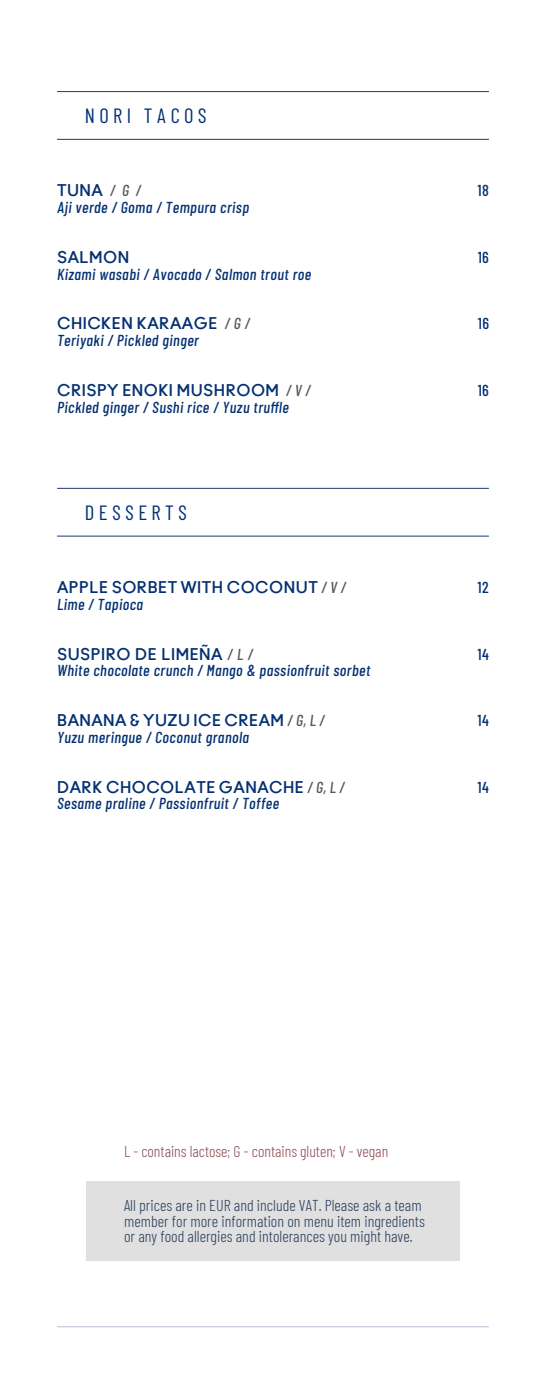
<style>
.page{position:relative;width:546px;height:1389px;background:#fff}
.page>*{position:absolute;margin:0;border:0;box-sizing:border-box;transform-origin:0 0}
.t1{font:20.65px "Barlow Condensed";letter-spacing:.21em;color:#043072}
.t2{font:italic 500 15.92px "Barlow Condensed";letter-spacing:.03em;color:#043072}
.t3{font:700 15.92px "Ano";letter-spacing:.03em;color:#043072}
.t4{font:500 15.92px "Barlow Condensed";letter-spacing:.03em;color:#043072}
.t5{font:300 15.75px/15.6px "Barlow Condensed";color:#293f5a}
.t6{font:300 15.75px "Barlow Condensed";color:#8e4c57}
.s1{font-family:"Barlow Condensed";font-weight:500;font-style:italic;color:#57585a}
</style>
<div class="page">
<hr style="left:57px;top:91px;width:432px;height:1px;background:#1d3a6c">
<hr style="left:57px;top:139px;width:432px;height:1px;background:#1d3a6c">
<hr style="left:57px;top:1326px;width:432px;height:1px;background:#bac0d7">
<hr style="left:57px;top:488px;width:432px;height:1px;background:#1d3a6c">
<hr style="left:57px;top:536px;width:432px;height:1px;background:#1d3a6c">
<div style="left:86px;top:1182px;width:374px;height:79px;background:#e0e0e0"></div>
<p class="t1" style="left:85px;top:103px;width:123px">NORI TACOS</p>
<p class="t3" style="left:57px;top:181px;width:85px">TUNA <span class="s1">/ G /</span></p>
<p class="t4" style="left:477px;top:181px;width:13px">18</p>
<p class="t2" style="left:57px;top:197px;width:193px">Aji verde / Goma / Tempura crisp</p>
<p class="t3" style="left:57px;top:247px;width:74px">SALMON</p>
<p class="t4" style="left:477px;top:247px;width:13px">16</p>
<p class="t2" style="left:57px;top:264px;width:256px">Kizami wasabi / Avocado / Salmon trout roe</p>
<p class="t3" style="left:57px;top:314px;width:194px">CHICKEN KARAAGE <span class="s1">/ G /</span></p>
<p class="t4" style="left:478px;top:314px;width:13px">16</p>
<p class="t2" style="left:57px;top:330px;width:143px">Teriyaki / Pickled ginger</p>
<p class="t3" style="left:57px;top:380px;width:255px">CRISPY ENOKI MUSHROOM <span class="s1">/ V /</span></p>
<p class="t4" style="left:477px;top:380px;width:13px">16</p>
<p class="t2" style="left:57px;top:397px;width:233px">Pickled ginger / Sushi rice / Yuzu truffle</p>
<p class="t1" style="left:85px;top:500px;width:103px">DESSERTS</p>
<p class="t3" style="left:57px;top:577px;width:290px">APPLE SORBET WITH COCONUT <span class="s1">/ V /</span></p>
<p class="t4" style="left:477px;top:578px;width:13px">12</p>
<p class="t2" style="left:57px;top:594px;width:88px">Lime / Tapioca</p>
<p class="t3" style="left:57px;top:644px;width:197px">SUSPIRO DE LIMEÑA <span class="s1">/ L /</span></p>
<p class="t4" style="left:477px;top:644px;width:13px">14</p>
<p class="t2" style="left:57px;top:661px;width:314px">White chocolate crunch / Mango &amp; passionfruit sorbet</p>
<p class="t3" style="left:57px;top:710px;width:269px">BANANA &amp; YUZU ICE CREAM <span class="s1">/ G, L /</span></p>
<p class="t4" style="left:477px;top:711px;width:13px">14</p>
<p class="t2" style="left:57px;top:727px;width:193px">Yuzu meringue / Coconut granola</p>
<p class="t3" style="left:57px;top:777px;width:289px">DARK CHOCOLATE GANACHE <span class="s1">/ G, L /</span></p>
<p class="t4" style="left:477px;top:777px;width:13px">14</p>
<p class="t2" style="left:57px;top:794px;width:223px">Sesame praline / Passionfruit / Toffee</p>
<p class="t6" style="left:124px;top:1140px;width:266px">L - contains lactose; G - contains gluten; V - vegan</p>
<p class="t5" style="left:124px;top:1197px;width:302px">All prices are in EUR and include VAT. Please ask a team member for more information on menu item ingredients or any food allergies and intolerances you might have.</p>
</div>
